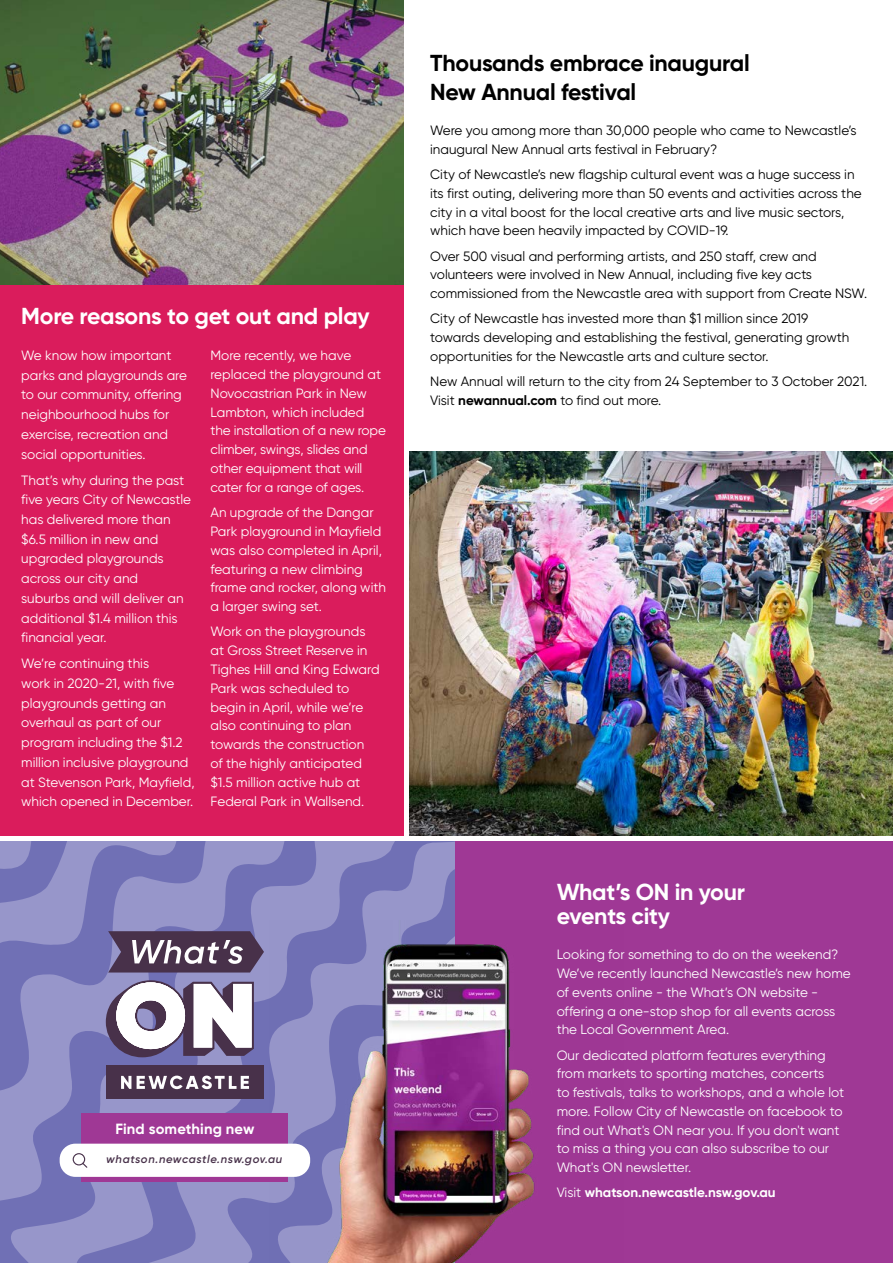
<style>
.page{position:relative;width:893px;height:1263px;background:#fff}
.page>*{position:absolute;margin:0;border:0;box-sizing:border-box;transform-origin:0 0}
.t1{font:700 23.1px/24px "Gilroy";letter-spacing:-.01em;color:#fff}
.t2{font:700 23.1px/28.8px "Gilroy";letter-spacing:-.01em;color:#000}
.t3{font:700 14.85px "Gilroy";letter-spacing:.01em;color:#fff}
.t4{font:13.5px/18.8px "Gilroy";color:#fff}
.t5{font:13.5px/18.8px "Gilroy";color:#000}
.t6{font:700 13.5px "Gilroy";letter-spacing:-.005em;color:#fff}
.t7{font:italic 600 11.25px "Gilroy";letter-spacing:.055em;color:#48314a}
.s1{font-weight:700}
.s2{font-weight:400}
</style>
<div class="page">
<div style="left:0;top:269px;width:403px;height:566px;background:#da1c5c"></div>
<svg style="left:0;top:1090px;width:63px;height:173px;background:#8786c1"></svg>
<svg style="left:63px;top:842px;width:392px;height:421px;background:#8785c1"></svg>
<svg style="left:0;top:842px;width:271px;height:248px;background:#8584c0"></svg>
<svg style="left:0;top:842px;width:171px;height:61px;background:#8282bf"></svg>
<img style="left:0;top:0;width:403px;height:284px">
<img style="left:410px;top:451px;width:483px;height:384px">
<div style="left:455px;top:842px;width:438px;height:421px;background:#9f3895"></div>
<img style="left:269px;top:921px;width:266px;height:342px">
<div style="left:106px;top:1065px;width:158px;height:34px;background:#48314a"></div>
<svg style="left:106px;top:980px;width:148px;height:77px"></svg>
<svg style="left:108px;top:931px;width:156px;height:41px;background:#695870"></svg>
<svg style="left:121px;top:1076px;width:10px;height:13px"></svg>
<svg style="left:137px;top:1075px;width:112px;height:14px"></svg>
<div style="left:82px;top:1114px;width:206px;height:68px;background:#9f3895"></div>
<div style="left:60px;top:1144px;width:250px;height:33px;background:#fff;border-radius:16px"></div>
<div style="left:73px;top:1153px;width:12px;height:12px;border:1px solid #48314a;border-radius:50%"></div>
<svg style="left:81px;top:1162px;width:7px;height:6px"></svg>
<h1 class="t1" style="left:21px;top:304px;width:350px">More reasons to get out and play</h1>
<p class="t4" style="left:21px;top:345px;width:167px;line-height:19.6px">We know how important parks and playgrounds are to our community, offering neighbourhood hubs for exercise, recreation and social opportunities.</p>
<p class="t4" style="left:21px;top:470px;width:171px;line-height:19.6px">That’s why during the past five years City of Newcastle has delivered more than $6.5 million in new and upgraded playgrounds across our city and<br>suburbs and will deliver an additional $1.4 million this financial year.</p>
<p class="t4" style="left:21px;top:654px;width:175px;line-height:19.6px">We’re continuing this<br>work in 2020-21, with five playgrounds getting an overhaul as part of our program including the $1.2 million inclusive playground at Stevenson Park, Mayfield, which opened in December.</p>
<p class="t4" style="left:210px;top:346px;width:177px">More recently, we have replaced the playground at<br>Novocastrian Park in New<br>Lambton, which included the installation of a new rope climber, swings, slides and other equipment that will cater for a range of ages.</p>
<p class="t4" style="left:210px;top:503px;width:177px">An upgrade of the Dangar<br>Park playground in Mayfield was also completed in April, featuring a new climbing frame and rocker, along with a larger swing set.</p>
<p class="t4" style="left:210px;top:622px;width:171px">Work on the playgrounds at Gross Street Reserve in<br>Tighes Hill and King Edward<br>Park was scheduled to begin in April, while we’re also continuing to plan towards the construction of the highly anticipated $1.5 million active hub at<br>Federal Park in Wallsend.</p>
<p class="t3" style="left:115px;top:1119px;width:141px">Find something new</p>
<p class="t7" style="left:106px;top:1151px;width:178px">whatson.newcastle.nsw.gov.au</p>
<h1 class="t2" style="left:430px;top:48px;width:321px">Thousands embrace inaugural<br>New Annual festival</h1>
<p class="t5" style="left:430px;top:121px;width:428px">Were you among more than 30,000 people who came to Newcastle’s inaugural New Annual arts festival in February?</p>
<p class="t5" style="left:430px;top:165px;width:433px">City of Newcastle’s new flagship cultural event was a huge success in its first outing, delivering more than 50 events and activities across the city in a vital boost for the local creative arts and live music sectors, which have been heavily impacted by COVID-19.</p>
<p class="t5" style="left:430px;top:246px;width:438px">Over 500 visual and performing artists, and 250 staff, crew and volunteers were involved in New Annual, including five key acts commissioned from the Newcastle area with support from Create NSW.</p>
<p class="t5" style="left:430px;top:309px;width:421px">City of Newcastle has invested more than $1 million since 2019 towards developing and establishing the festival, generating growth opportunities for the Newcastle arts and culture sector.</p>
<p class="t5" style="left:430px;top:372px;width:439px">New Annual will return to the city from 24 September to 3 October 2021.<br>Visit <span class="s1">newannual.com</span> to find out more.</p>
<h1 class="t1" style="left:557px;top:879px;width:190px">What’s ON in your events city</h1>
<p class="t4" style="left:557px;top:945px;width:296px">Looking for something to do on the weekend?<br>We’ve recently launched Newcastle’s new home of events online - the What’s ON website - offering a one-stop shop for all events across the Local Government Area.</p>
<p class="t4" style="left:557px;top:1045px;width:289px">Our dedicated platform features everything from markets to sporting matches, concerts<br>to festivals, talks to workshops, and a whole lot more. Follow City of Newcastle on facebook to find out What's ON near you. If you don't want to miss a thing you can also subscribe to our What's ON newsletter.</p>
<p class="t6" style="left:557px;top:1184px;width:220px"><span class="s2">Visit</span> whatson.newcastle.nsw.gov.au</p>
</div>
